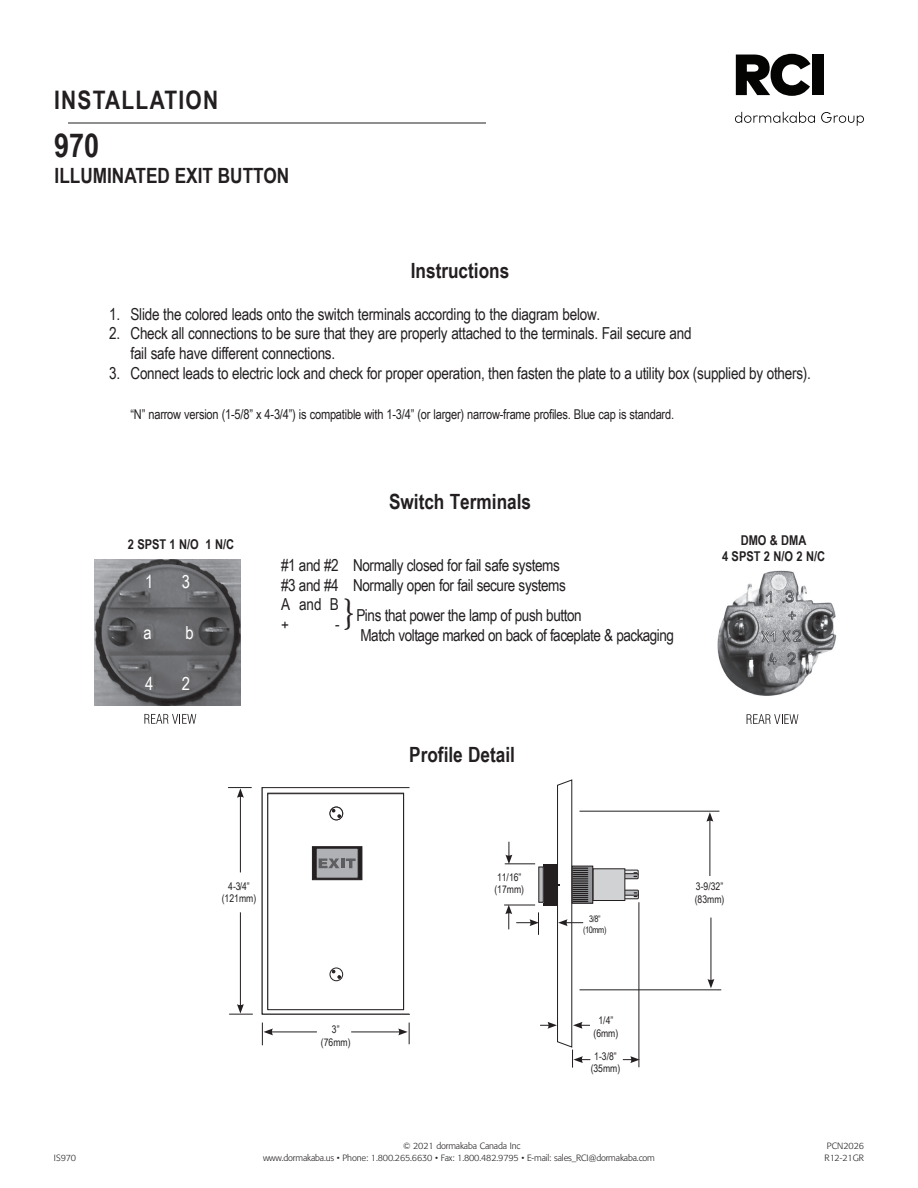
<style>
.page{position:relative;width:918px;height:1188px;background:#fff}
.page>*{position:absolute;margin:0;border:0;box-sizing:border-box;transform-origin:0 0}
.t1{font:36px "Minion Pro";color:#231f20}
.t2{font:700 33px "Arial Narrow";color:#231f20}
.t3{font:700 25.5px "Arial Narrow";letter-spacing:.05em;color:#231f20}
.t4{font:700 21px "Arial Narrow";color:#231f20}
.t5{font:18px "Arial Narrow";color:#fff}
.t6{font:16.5px/19.8px "Arial Narrow";letter-spacing:-.015em;color:#231f20}
.t7{font:13.5px "Arial Narrow";letter-spacing:-.015em;color:#231f20}
.t8{font:700 13.5px/16.2px "Arial Narrow";color:#231f20;text-align:center}
.t9{font:10.5px/12.6px "Arial Narrow";color:#231f20;text-align:center}
.t10{font:300 9px/12px "Formata";letter-spacing:-.015em;color:#231f20}
.t11{font:9px/10.8px "Arial Narrow";color:#231f20;text-align:center}
</style>
<div class="page">
<hr style="left:68px;top:123px;width:418px;height:1px;background:#231f20">
<svg style="left:735px;top:112px;width:80px;height:11px"></svg>
<svg style="left:821px;top:112px;width:43px;height:14px"></svg>
<svg style="left:736px;top:54px;width:74px;height:42px"></svg>
<div style="left:812px;top:55px;width:11px;height:40px;background:#040503"></div>
<img style="left:717px;top:570px;width:120px;height:152px">
<svg style="left:747px;top:714px;width:51px;height:10px"></svg>
<div style="left:267px;top:793px;width:137px;height:217px;background:#fff;border:1px solid #231f20"></div>
<div style="left:312px;top:846px;width:50px;height:34px;background:#231f20;border:1px solid #231f20"></div>
<div style="left:316px;top:848px;width:43px;height:31px;background:#b0b1b5;border:1px solid #231f20"></div>
<svg style="left:319px;top:859px;width:37px;height:9px"></svg>
<div style="left:330px;top:807px;width:13px;height:13px;border:1px solid #231f20;border-radius:50%"></div>
<svg style="left:332px;top:809px;width:9px;height:9px"></svg>
<div style="left:330px;top:968px;width:13px;height:13px;border:1px solid #231f20;border-radius:50%"></div>
<svg style="left:332px;top:970px;width:9px;height:9px"></svg>
<hr style="left:240px;top:795px;width:1px;height:77px;background:#231f20">
<svg style="left:228px;top:787px;width:24px;height:11px"></svg>
<hr style="left:240px;top:912px;width:1px;height:94px;background:#231f20">
<svg style="left:229px;top:1004px;width:24px;height:11px"></svg>
<hr style="left:271px;top:1032px;width:46px;height:1px;background:#231f20">
<svg style="left:262px;top:1023px;width:11px;height:22px"></svg>
<hr style="left:351px;top:1032px;width:50px;height:1px;background:#231f20">
<svg style="left:398px;top:1023px;width:12px;height:21px"></svg>
<div style="left:623px;top:894px;width:15px;height:5px;border:1px solid #231f20"></div>
<div style="left:623px;top:890px;width:15px;height:5px;border:1px solid #231f20"></div>
<svg style="left:634px;top:892px;width:3px;height:5px"></svg>
<div style="left:623px;top:870px;width:15px;height:5px;background:#e6e7e9"></div>
<div style="left:623px;top:870px;width:15px;height:5px;border:1px solid #231f20"></div>
<div style="left:623px;top:874px;width:15px;height:5px;background:#bcbdc0"></div>
<div style="left:623px;top:874px;width:15px;height:5px;border:1px solid #231f20"></div>
<svg style="left:633px;top:872px;width:4px;height:5px"></svg>
<div style="left:572px;top:866px;width:21px;height:37px;background:#939598"></div>
<div style="left:572px;top:866px;width:21px;height:37px;border:1px solid #231f20"></div>
<div style="left:593px;top:869px;width:32px;height:32px;background:#d1d2d4"></div>
<hr style="left:639px;top:902px;width:1px;height:165px;background:#231f20">
<hr style="left:504px;top:905px;width:31px;height:1px;background:#231f20">
<hr style="left:580px;top:811px;width:139px;height:1px;background:#231f20">
<hr style="left:580px;top:989px;width:141px;height:1px;background:#231f20">
<hr style="left:710px;top:819px;width:1px;height:57px;background:#231f20">
<svg style="left:706px;top:812px;width:7px;height:10px"></svg>
<hr style="left:711px;top:918px;width:1px;height:63px;background:#231f20">
<svg style="left:707px;top:979px;width:7px;height:9px"></svg>
<svg style="left:144px;top:714px;width:52px;height:10px"></svg>
<img style="left:95px;top:560px;width:145px;height:145px">
<svg style="left:623px;top:1056px;width:17px;height:7px"></svg>
<svg style="left:505px;top:779px;width:85px;height:289px"></svg>
<h3 class="t3" style="left:54px;top:81px;width:166px">INSTALLATION</h3>
<h2 class="t2" style="left:54px;top:120px;width:47px">970</h2>
<p class="t4" style="left:55px;top:160px;width:236px">ILLUMINATED EXIT BUTTON</p>
<p class="t4" style="left:411px;top:255px;width:100px">Instructions</p>
<p class="t6" style="left:109px;top:303px;width:493px">1. Slide the colored leads onto the switch terminals according to the diagram below.</p>
<p class="t6" style="left:131px;top:323px;width:563px;text-indent:-21px">2. Check all connections to be sure that they are properly attached to the terminals. Fail secure and fail safe have different connections.</p>
<p class="t6" style="left:109px;top:363px;width:703px">3. Connect leads to electric lock and check for proper operation, then fasten the plate to a utility box (supplied by others).</p>
<p class="t7" style="left:131px;top:404px;width:545px">“N” narrow version (1-5/8” x 4-3/4”) is compatible with 1-3/4” (or larger) narrow-frame profiles. Blue cap is standard.</p>
<p class="t4" style="left:389px;top:485px;width:144px">Switch Terminals</p>
<p class="t8" style="left:128px;top:536px;width:108px">2 SPST 1 N/O 1 N/C</p>
<p class="t8" style="left:722px;top:532px;width:105px">DMO &amp; DMA<br>4 SPST 2 N/O 2 N/C</p>
<p class="t6" style="left:281px;top:554px;width:286px">#1 and #2 Normally closed for fail safe systems #3 and #4 Normally open for fail secure systems<br>A and B</p>
<p class="t6" style="left:356px;top:605px;width:227px">Pins that power the lamp of push button</p>
<p class="t6" style="left:281px;top:614px;width:9px">+</p>
<p class="t6" style="left:335px;top:614px;width:6px">-</p>
<p class="t6" style="left:361px;top:625px;width:315px">Match voltage marked on back of faceplate &amp; packaging</p>
<p class="t5" style="left:145px;top:569px;width:10px">1</p>
<p class="t5" style="left:182px;top:569px;width:10px">3</p>
<h1 class="t1" style="left:343px;top:591px;width:14px">}</h1>
<p class="t5" style="left:143px;top:619px;width:10px">a</p>
<p class="t5" style="left:186px;top:619px;width:10px">b</p>
<p class="t5" style="left:145px;top:670px;width:10px">4</p>
<p class="t5" style="left:182px;top:670px;width:10px">2</p>
<p class="t4" style="left:409px;top:739px;width:107px">Profile Detail</p>
<p class="t9" style="left:494px;top:871px;width:31px;text-align:left">11/16” (17mm)</p>
<p class="t9" style="left:222px;top:879px;width:36px">4-3/4” (121mm)</p>
<p class="t9" style="left:695px;top:880px;width:31px;text-align:left">3-9/32” (83mm)</p>
<p class="t9" style="left:321px;top:1023px;width:31px">3” (76mm)</p>
<p class="t11" style="left:583px;top:913px;width:25px">3/8” (10mm)</p>
<p class="t9" style="left:594px;top:1014px;width:26px">1/4” (6mm)</p>
<p class="t9" style="left:591px;top:1049px;width:31px">1-3/8” (35mm)</p>
<p class="t10" style="left:403px;top:1140px;width:119px">© 2021 dormakaba Canada Inc</p>
<p class="t10" style="left:54px;top:1152px;width:23px">IS970</p>
<p class="t10" style="left:263px;top:1152px;width:393px">www.dormakaba.us • Phone: 1.800.265.6630 • Fax: 1.800.482.9795 • E-mail: sales_RCI@dormakaba.com</p>
<p class="t10" style="left:825px;top:1140px;width:41px">PCN2026<br>R12-21GR</p>
</div>
